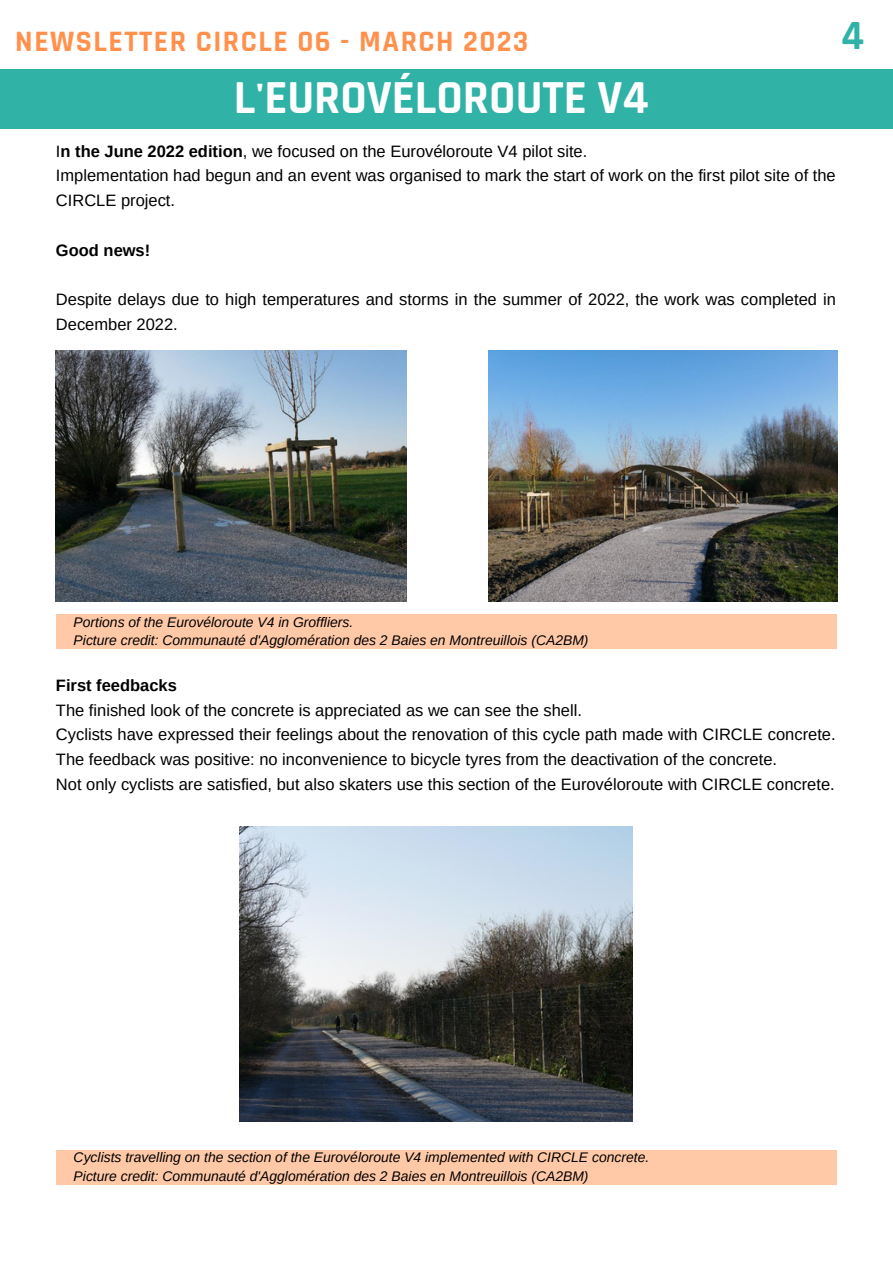
<style>
.page{position:relative;width:893px;height:1264px;background:#fff}
.page>*{position:absolute;margin:0;border:0;box-sizing:border-box;transform-origin:0 0}
.t1{font:700 48px "Rajdhani";color:#fefefe}
.t2{font:700 42px "Rajdhani";color:#31b2a6}
.t3{font:700 30px "Rajdhani";letter-spacing:.05em;color:#ff914d}
.t4{font:16.5px/24.8px "Arimo";color:#000}
.t5{font:700 16.5px "Arimo";color:#000}
.t6{font:italic 13.95px/18.6px "Arimo";color:#000}
.s1{font-weight:700}
</style>
<div class="page">
<div style="left:0;top:69px;width:892px;height:59px;background:#31b2a6"></div>
<img style="left:56px;top:351px;width:351px;height:250px">
<img style="left:488px;top:351px;width:349px;height:250px">
<div style="left:56px;top:614px;width:780px;height:35px;background:#ffc9a8"></div>
<img style="left:239px;top:826px;width:393px;height:295px">
<div style="left:56px;top:1149px;width:780px;height:35px;background:#ffc9a8"></div>
<h3 class="t3" style="left:15px;top:23px;width:514px">NEWSLETTER CIRCLE 06 - MARCH 2023</h3>
<h1 class="t1" style="left:234px;top:68px;width:416px">L'EUROVÉLOROUTE V4</h1>
<h2 class="t2" style="left:841px;top:10px;width:24px">4</h2>
<p class="t4" style="left:56px;top:139px;width:781px">I<span class="s1">n the June 2022 edition</span>, we focused on the Eurovéloroute V4 pilot site.<br>Implementation had begun and an event was organised to mark the start of work on the first pilot site of the<br>CIRCLE project.</p>
<p class="t5" style="left:56px;top:241px;width:96px">Good news!</p>
<p class="t4" style="left:56px;top:287px;width:781px">Despite delays due to high temperatures and storms in the summer of 2022, the work was completed in<br>December 2022.</p>
<p class="t6" style="left:74px;top:612px;width:516px">Portions of the Eurovéloroute V4 in Groffliers.<br>Picture credit: Communauté d'Agglomération des 2 Baies en Montreuillois (CA2BM)</p>
<p class="t5" style="left:56px;top:676px;width:122px">First feedbacks</p>
<p class="t4" style="left:56px;top:697px;width:781px">The finished look of the concrete is appreciated as we can see the shell.<br>Cyclists have expressed their feelings about the renovation of this cycle path made with CIRCLE concrete.<br>The feedback was positive: no inconvenience to bicycle tyres from the deactivation of the concrete.<br>Not only cyclists are satisfied, but also skaters use this section of the Eurovéloroute with CIRCLE concrete.</p>
<p class="t6" style="left:74px;top:1147px;width:577px">Cyclists travelling on the section of the Eurovéloroute V4 implemented with CIRCLE concrete.<br>Picture credit: Communauté d'Agglomération des 2 Baies en Montreuillois (CA2BM)</p>
</div>
